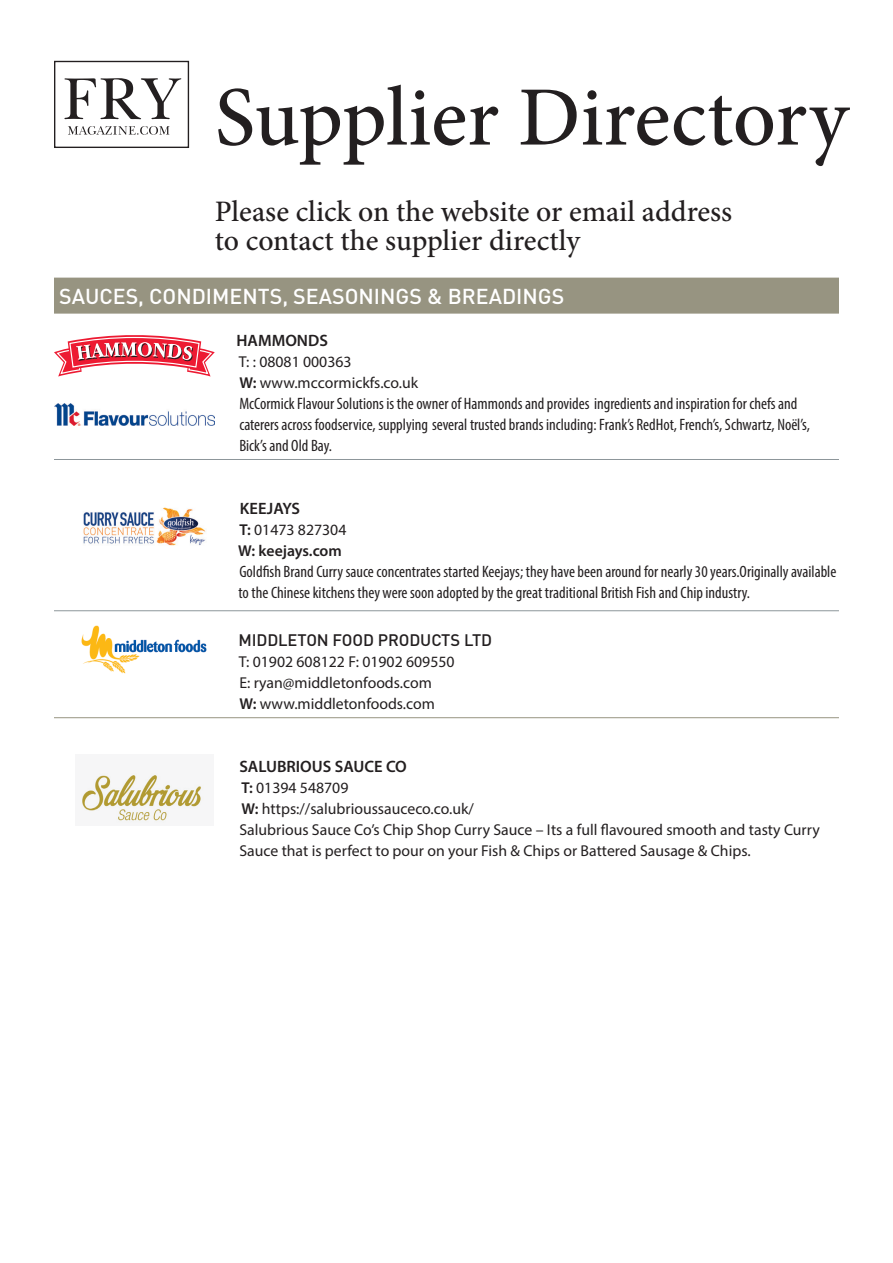
<style>
.page{position:relative;width:893px;height:1263px;background:#fff}
.page>*{position:absolute;margin:0;border:0;box-sizing:border-box;transform-origin:0 0}
.t1{font:500 84.45px "Minion Pro";color:#231f20}
.t2{font:500 29.7px/28.5px "Minion Pro";color:#231f20}
.t3{font:500 21.3px "DIN";color:#fff}
.t4{font:condensed 16.5px/21px "Myriad Pro";color:#231f20}
.t5{font:600 16.5px "Myriad Pro";color:#231f20}
.t6{font:500 16.5px "DIN";letter-spacing:-.005em;color:#231f20}
.t7{font:15.75px/21px "Myriad Pro";color:#231f20}
.t8{font:600 15.75px/21px "Myriad Pro";letter-spacing:-.005em;color:#231f20}
.s1{font-weight:600}
.s2{font-weight:400}
</style>
<div class="page">
<div style="left:54px;top:61px;width:135px;height:87px;border:1px solid #231f20"></div>
<svg style="left:64px;top:78px;width:117px;height:41px"></svg>
<svg style="left:68px;top:126px;width:102px;height:9px"></svg>
<div style="left:54px;top:278px;width:785px;height:36px;background:#979481"></div>
<hr style="left:54px;top:459px;width:785px;height:1px;background:#8d969a">
<hr style="left:54px;top:610px;width:785px;height:1px;background:#8d969a">
<hr style="left:54px;top:717px;width:785px;height:1px;background:#979481">
<img style="left:81px;top:625px;width:126px;height:49px">
<img style="left:83px;top:507px;width:123px;height:39px">
<svg style="left:54px;top:335px;width:161px;height:41px"></svg>
<img style="left:54px;top:403px;width:161px;height:22px">
<img style="left:81px;top:773px;width:122px;height:50px">
<h1 class="t1" style="left:215px;top:61px;width:635px">Supplier Directory</h1>
<h2 class="t2" style="left:215px;top:198px;width:519px">Please click on the website or email address to contact the supplier directly</h2>
<p class="t3" style="left:59px;top:282px;width:505px">SAUCES, CONDIMENTS, SEASONINGS &amp; BREADINGS</p>
<p class="t5" style="left:236px;top:330px;width:93px">HAMMONDS</p>
<p class="t7" style="left:239px;top:351px;width:181px">T: : 08081 000363<br><span class="s1">W:</span> www.mccormickfs.co.uk</p>
<p class="t4" style="left:239px;top:392px;width:572px">McCormick Flavour Solutions is the owner of Hammonds and provides ingredients and inspiration for chefs and caterers across foodservice, supplying several trusted brands including: Frank’s RedHot, French’s, Schwartz, Noël’s,<br>Bick’s and Old Bay.</p>
<p class="t5" style="left:240px;top:498px;width:62px">KEEJAYS</p>
<p class="t8" style="left:238px;top:518px;width:110px">T: <span class="s2">01473 827304<br></span>W: keejays.com</p>
<p class="t4" style="left:239px;top:560px;width:599px">Goldfish Brand Curry sauce concentrates started Keejays; they have been around for nearly 30 years.Originally available to the Chinese kitchens they were soon adopted by the great traditional British Fish and Chip industry.</p>
<p class="t6" style="left:238px;top:629px;width:255px">M IDDLETON FOOD PRODUCTS LTD</p>
<p class="t7" style="left:239px;top:651px;width:217px">T: 01902 608122 F: 01902 609550<br>E: ryan@middletonfoods.com<br><span class="s1">W:</span> www.middletonfoods.com</p>
<p class="t5" style="left:239px;top:756px;width:169px">SALUBRIOUS SAUCE CO</p>
<p class="t7" style="left:239px;top:777px;width:582px"><span class="s1">T:</span> 01394 548709<br><span class="s1">W:</span> https://salubrioussauceco.co.uk/<br>Salubrious Sauce Co’s Chip Shop Curry Sauce – Its a full flavoured smooth and tasty Curry Sauce that is perfect to pour on your Fish &amp; Chips or Battered Sausage &amp; Chips.</p>
</div>
